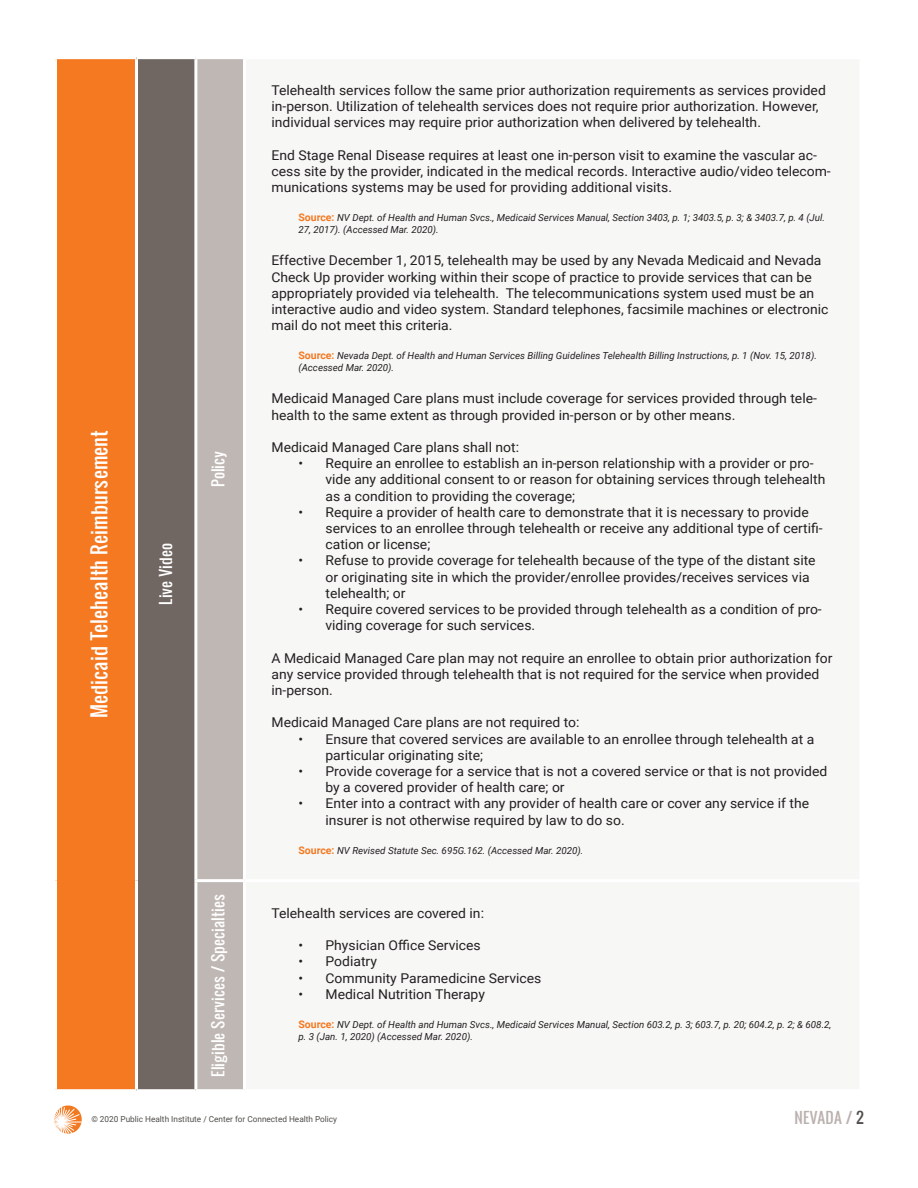
<style>
.page{position:relative;width:918px;height:1188px;background:#fff}
.page>*{position:absolute;margin:0;border:0;box-sizing:border-box;transform-origin:0 0}
.t1{font:19.5px "Oswald";color:#fff}
.t2{font:15px "Oswald";color:#fff}
.t3{font:15px "Oswald";color:#bab1ae}
.t4{font:13.5px/16.2px "Roboto";color:#231f20}
.t5{font:italic 9.75px/12px "Roboto";color:#231f20}
.t6{font:8.25px "Roboto";color:#514e4c}
.s1{font-weight:700;font-style:normal;font-size:10.5px;color:#f47921}
.s2{color:#514e4c}
</style>
<div class="page">
<svg style="left:54px;top:1105px;width:28px;height:29px"></svg>
<div style="left:56px;top:58px;width:80px;height:1033px;background:#f47921"></div>
<div style="left:136px;top:58px;width:60px;height:1033px;background:#706763"></div>
<div style="left:197px;top:59px;width:46px;height:1030px;background:#bfb7b4"></div>
<hr style="left:54px;top:56px;width:82px;height:3px;background:#fff">
<hr style="left:54px;top:59px;width:3px;height:822px;background:#fff">
<hr style="left:136px;top:56px;width:60px;height:3px;background:#fff">
<hr style="left:135px;top:59px;width:3px;height:822px;background:#fff">
<hr style="left:194px;top:59px;width:3px;height:820px;background:#fff">
<hr style="left:54px;top:881px;width:3px;height:208px;background:#fff">
<hr style="left:135px;top:881px;width:3px;height:208px;background:#fff">
<hr style="left:194px;top:879px;width:51px;height:3px;background:#fff">
<hr style="left:194px;top:882px;width:3px;height:207px;background:#fff">
<hr style="left:54px;top:1089px;width:82px;height:3px;background:#fff">
<hr style="left:136px;top:1089px;width:60px;height:3px;background:#fff">
<p class="t1" style="left:84px;top:718px;width:289px;rotate:-90deg">Medicaid Telehealth Reimbursement</p>
<p class="t2" style="left:154px;top:605px;width:63px;rotate:-90deg">Live Video</p>
<p class="t2" style="left:207px;top:487px;width:37px;rotate:-90deg">Policy</p>
<p class="t2" style="left:207px;top:1077px;width:184px;rotate:-90deg">Eligible Services / Specialties</p>
<p class="t4" style="left:272px;top:81px;width:556px">Telehealth services follow the same prior authorization requirements as services provided in-person. Utilization of telehealth services does not require prior authorization. However, individual services may require prior authorization when delivered by telehealth.</p>
<p class="t4" style="left:272px;top:146px;width:561px">End Stage Renal Disease requires at least one in-person visit to examine the vascular ac&shy;cess site by the provider, indicated in the medical records. Interactive audio/video telecom&shy;munications systems may be used for providing additional visits.</p>
<p class="t5" style="left:298px;top:211px;width:528px"><span class="s1">Source:</span> NV Dept. of Health and Human Svcs., Medicaid Services Manual, Section 3403, p. 1; 3403.5, p. 3; &amp; 3403.7, p. 4 (Jul.<br>27, 2017). (Accessed Mar. 2020).</p>
<p class="t4" style="left:272px;top:252px;width:558px">Effective December 1, 2015, telehealth may be used by any Nevada Medicaid and Nevada Check Up provider working within their scope of practice to provide services that can be appropriately provided via telehealth. The telecommunications system used must be an interactive audio and video system. Standard telephones, facsimile machines or electronic mail do not meet this criteria.</p>
<p class="t5" style="left:298px;top:349px;width:520px"><span class="s1">Source:</span> Nevada Dept. of Health and Human Services Billing Guidelines Telehealth Billing Instructions, p. 1 (Nov. 15, 2018). (Accessed Mar. 2020).</p>
<p class="t4" style="left:272px;top:390px;width:547px">Medicaid Managed Care plans must include coverage for services provided through tele&shy;health to the same extent as through provided in-person or by other means.</p>
<p class="t4" style="left:272px;top:439px;width:249px">Medicaid Managed Care plans shall not:</p>
<p class="t4" style="left:326px;top:455px;width:501px;text-indent:-27px">• Require an enrollee to establish an in-person relationship with a provider or pro&shy;vide any additional consent to or reason for obtaining services through telehealth as a condition to providing the coverage;</p>
<p class="t4" style="left:326px;top:503px;width:499px;text-indent:-27px">• Require a provider of health care to demonstrate that it is necessary to provide services to an enrollee through telehealth or receive any additional type of certifi&shy;cation or license;</p>
<p class="t4" style="left:326px;top:552px;width:492px;text-indent:-27px">• Refuse to provide coverage for telehealth because of the type of the distant site or originating site in which the provider/enrollee provides/receives services via telehealth; or</p>
<p class="t4" style="left:326px;top:601px;width:498px;text-indent:-27px">• Require covered services to be provided through telehealth as a condition of pro&shy;viding coverage for such services.</p>
<p class="t4" style="left:272px;top:649px;width:563px">A Medicaid Managed Care plan may not require an enrollee to obtain prior authorization for any service provided through telehealth that is not required for the service when provided in-person.</p>
<p class="t4" style="left:272px;top:714px;width:310px">Medicaid Managed Care plans are not required to:</p>
<p class="t4" style="left:326px;top:730px;width:490px;text-indent:-27px">• Ensure that covered services are available to an enrollee through telehealth at a particular originating site;</p>
<p class="t4" style="left:326px;top:763px;width:503px;text-indent:-27px">• Provide coverage for a service that is not a covered service or that is not provided by a covered provider of health care; or</p>
<p class="t4" style="left:326px;top:795px;width:485px;text-indent:-27px">• Enter into a contract with any provider of health care or cover any service if the insurer is not otherwise required by law to do so.</p>
<p class="t5" style="left:298px;top:844px;width:286px"><span class="s1">Source:</span> NV Revised Statute Sec. 695G.162. (Accessed Mar. 2020).</p>
<p class="t4" style="left:272px;top:904px;width:214px">Telehealth services are covered in:</p>
<p class="t4" style="left:298px;top:937px;width:184px">• Physician Office Services</p>
<p class="t4" style="left:298px;top:953px;width:80px">• Podiatry</p>
<p class="t4" style="left:298px;top:969px;width:244px">• Community Paramedicine Services</p>
<p class="t4" style="left:298px;top:985px;width:188px">• Medical Nutrition Therapy</p>
<p class="t5" style="left:298px;top:1018px;width:534px"><span class="s1">Source:</span> NV Dept. of Health and Human Svcs., Medicaid Services Manual, Section 603.2, p. 3; 603.7, p. 20; 604.2, p. 2; &amp; 608.2, p. 3 (Jan. 1, 2020) (Accessed Mar. 2020).</p>
<p class="t6" style="left:91px;top:1113px;width:247px">© 2020 Public Health Institute / Center for Connected Health Policy</p>
<p class="t3" style="left:795px;top:1106px;width:71px">NEVADA / <span class="s2">2</span></p>
</div>
